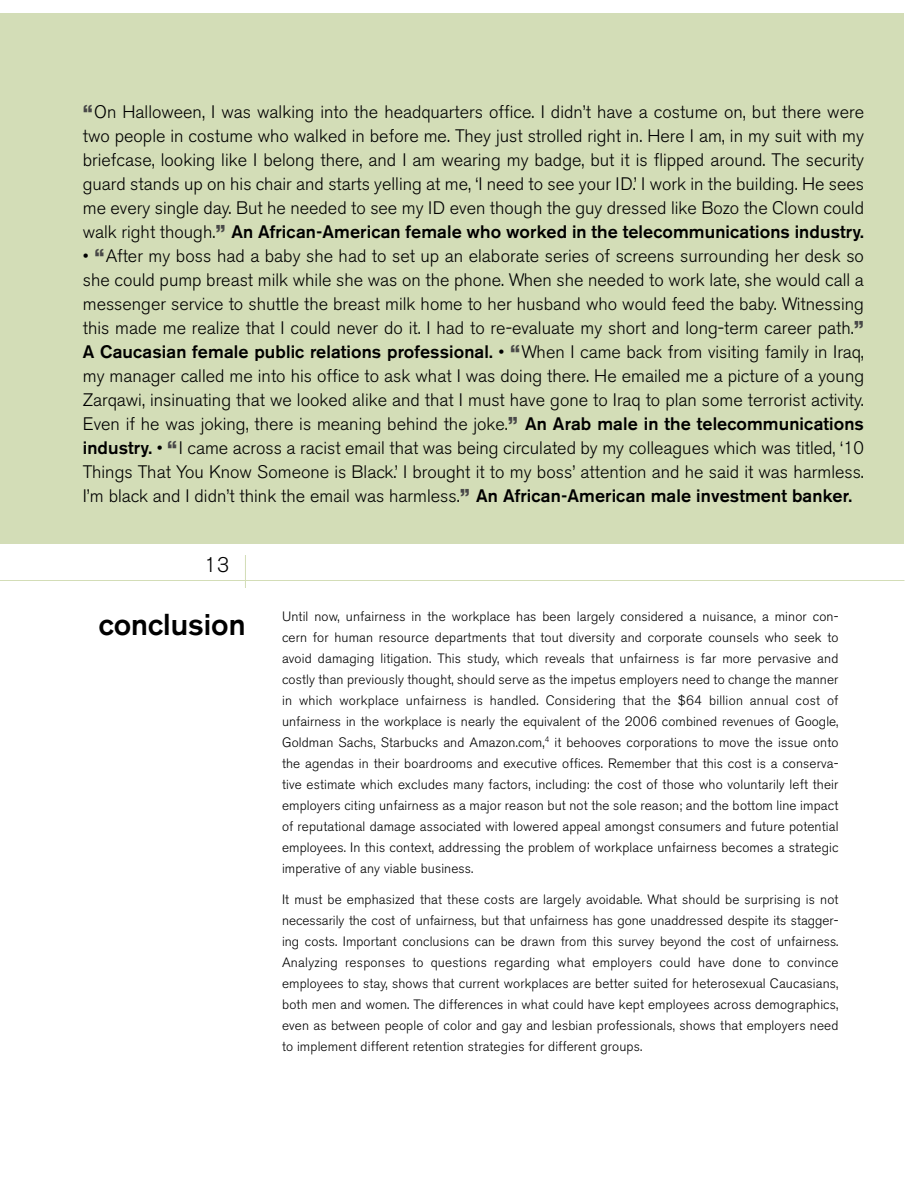
<style>
.page{position:relative;width:918px;height:1188px;background:#fff}
.page>*{position:absolute;margin:0;border:0;box-sizing:border-box;transform-origin:0 0}
.Section_Head{font:500 30px "Akzidenz Grotesk BE";color:#000}
.t1{font:300 21px "Akzidenz Grotesk BE";color:#000}
.Voices_Text_100_K{font:300 18px/24px "Akzidenz Grotesk BE";color:#000;text-align:justify}
.Body_Copy_Black_Light{font:300 13.5px/21px "Akzidenz Grotesk BE";letter-spacing:.01em;color:#000;text-align:justify}
.s1{font-weight:500;font-size:27px;color:#484848}
.s2{font-weight:500}
</style>
<div class="page">
<div style="left:0;top:14px;width:904px;height:530px;background:#d3ddb7"></div>
<hr style="left:0;top:580px;width:904px;height:1px;background:#d3ddb7">
<hr style="left:245px;top:555px;width:1px;height:33px;background:#d3ddb7">
<p class="Voices_Text_100_K" style="left:83px;top:100px;width:783px"><span class="s1">“</span>On Halloween, I was walking into the headquarters office. I didn’t have a costume on, but there were two people in costume who walked in before me. They just strolled right in. Here I am, in my suit with my briefcase, looking like I belong there, and I am wearing my badge, but it is flipped around. The security guard stands up on his chair and starts yelling at me, ‘I need to see your ID.’ I work in the building. He sees me every single day. But he needed to see my ID even though the guy dressed like Bozo the Clown could walk right though.<span class="s1">”</span> <span class="s2">An African-American female who worked in the telecommunications industry.</span></p>
<p class="Voices_Text_100_K" style="left:83px;top:244px;width:783px">• <span class="s1">“</span>After my boss had a baby she had to set up an elaborate series of screens surrounding her desk so she could pump breast milk while she was on the phone. When she needed to work late, she would call a messenger service to shuttle the breast milk home to her husband who would feed the baby. Witnessing this made me realize that I could never do it. I had to re-evaluate my short and long-term career path.<span class="s1">” </span><span class="s2">A Caucasian female public relations professional.</span> • <span class="s1">“</span>When I came back from visiting family in Iraq, my manager called me into his office to ask what I was doing there. He emailed me a picture of a young Zarqawi, insinuating that we looked alike and that I must have gone to Iraq to plan some terrorist activity.<br>Even if he was joking, there is meaning behind the joke.<span class="s1">”</span> <span class="s2">An Arab male in the telecommunications industry.</span> • <span class="s1">“</span>I came across a racist email that was being circulated by my colleagues which was titled, ‘10<br>Things That You Know Someone is Black.’ I brought it to my boss’ attention and he said it was harmless.<br>I’m black and I didn’t think the email was harmless.<span class="s1">”</span> <span class="s2">An African-American male investment banker.</span></p>
<p class="t1" style="left:204px;top:553px;width:27px">13</p>
<p class="Section_Head" style="left:99px;top:606px;width:148px">conclusion</p>
<p class="Body_Copy_Black_Light" style="left:282px;top:606px;width:558px">Until now, unfairness in the workplace has been largely considered a nuisance, a minor con&shy;cern for human resource departments that tout diversity and corporate counsels who seek to avoid damaging litigation. This study, which reveals that unfairness is far more pervasive and costly than previously thought, should serve as the impetus employers need to change the manner in which workplace unfairness is handled. Considering that the $64 billion annual cost of unfairness in the workplace is nearly the equivalent of the 2006 combined revenues of Google, Goldman Sachs, Starbucks and Amazon.com,<sup>4</sup> it behooves corporations to move the issue onto the agendas in their boardrooms and executive offices. Remember that this cost is a conserva&shy;tive estimate which excludes many factors, including: the cost of those who voluntarily left their employers citing unfairness as a major reason but not the sole reason; and the bottom line impact of reputational damage associated with lowered appeal amongst consumers and future potential employees. In this context, addressing the problem of workplace unfairness becomes a strategic imperative of any viable business.</p>
<p class="Body_Copy_Black_Light" style="left:282px;top:890px;width:558px">It must be emphasized that these costs are largely avoidable. What should be surprising is not necessarily the cost of unfairness, but that unfairness has gone unaddressed despite its stagger&shy;ing costs. Important conclusions can be drawn from this survey beyond the cost of unfairness.<br>Analyzing responses to questions regarding what employers could have done to convince employees to stay, shows that current workplaces are better suited for heterosexual Caucasians, both men and women. The differences in what could have kept employees across demographics, even as between people of color and gay and lesbian professionals, shows that employers need to implement different retention strategies for different groups.</p>
</div>
